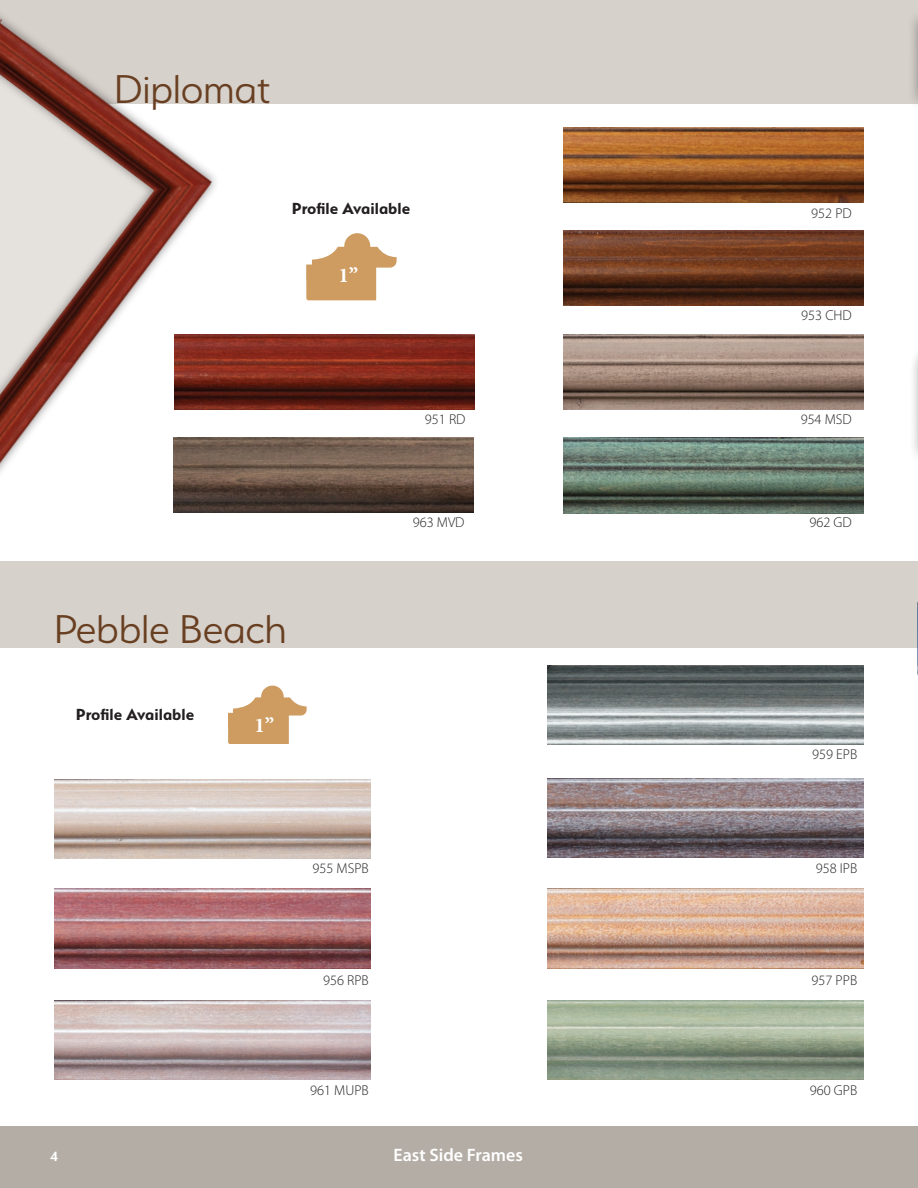
<style>
.page{position:relative;width:918px;height:1188px;background:#fff}
.page>*{position:absolute;margin:0;border:0;box-sizing:border-box;transform-origin:0 0}
.Section_Header{font:300 45px "Serenity";color:#693f22}
.t1{font:700 21px "Minion Pro";color:#fff}
.Section_Header-2{font:700 18px "Serenity";color:#231f20}
.t2{font:600 18px "Myriad Pro";color:#fff}
.t3{font:600 15px "Serenity";color:#fff}
.Frame_Listing{font:300 14.4px "Myriad Pro";color:#231f20}
</style>
<div class="page">
<div style="left:0;top:1127px;width:918px;height:61px;background:#b4ada5"></div>
<div style="left:0;top:0;width:918px;height:104px;background:#d6d1cb"></div>
<div style="left:0;top:562px;width:918px;height:86px;background:#d6d1cb"></div>
<svg style="left:306px;top:233px;width:91px;height:67px"></svg>
<svg style="left:228px;top:686px;width:79px;height:58px"></svg>
<img style="left:54px;top:779px;width:317px;height:79px">
<img style="left:54px;top:889px;width:317px;height:79px">
<img style="left:547px;top:889px;width:317px;height:79px">
<img style="left:547px;top:1001px;width:317px;height:79px">
<img style="left:547px;top:779px;width:317px;height:79px">
<img style="left:547px;top:665px;width:317px;height:79px">
<img style="left:54px;top:1001px;width:317px;height:79px">
<img style="left:564px;top:127px;width:300px;height:75px">
<img style="left:564px;top:231px;width:300px;height:75px">
<img style="left:564px;top:334px;width:300px;height:75px">
<img style="left:564px;top:438px;width:300px;height:75px">
<img style="left:221px;top:438px;width:252px;height:75px">
<img style="left:221px;top:335px;width:253px;height:75px">
<div style="left:907px;top:9px;width:11px;height:456px;background:#231f20;opacity:.48"></div>
<img style="left:917px;top:602px;width:1px;height:73px">
<div style="left:0;top:0;width:221px;height:514px;background:#231f20;opacity:.54"></div>
<img style="left:0;top:18px;width:216px;height:450px">
<p class="Section_Header" style="left:114px;top:66px;width:158px">Diplomat</p>
<p class="Section_Header-2" style="left:292px;top:199px;width:120px">Profile Available</p>
<p class="t1" style="left:338px;top:261px;width:21px">1”</p>
<p class="Frame_Listing" style="left:811px;top:205px;width:42px">952 PD</p>
<p class="Frame_Listing" style="left:801px;top:306px;width:52px">953 CHD</p>
<p class="Section_Header" style="left:54px;top:606px;width:234px">Pebble Beach</p>
<p class="Section_Header-2" style="left:76px;top:704px;width:120px">Profile Available</p>
<p class="t1" style="left:254px;top:710px;width:21px">1”</p>
<p class="Frame_Listing" style="left:425px;top:410px;width:42px">951 RD</p>
<p class="Frame_Listing" style="left:801px;top:410px;width:53px">954 MSD</p>
<p class="Frame_Listing" style="left:413px;top:514px;width:53px">963 MVD</p>
<p class="Frame_Listing" style="left:810px;top:514px;width:44px">962 GD</p>
<p class="Frame_Listing" style="left:812px;top:746px;width:47px">959 EPB</p>
<p class="Frame_Listing" style="left:313px;top:860px;width:58px">955 MSPB</p>
<p class="Frame_Listing" style="left:816px;top:860px;width:43px">958 IPB</p>
<p class="Frame_Listing" style="left:323px;top:971px;width:47px">956 RPB</p>
<p class="Frame_Listing" style="left:812px;top:971px;width:47px">957 PPB</p>
<p class="Frame_Listing" style="left:310px;top:1082px;width:60px">961 MUPB</p>
<p class="Frame_Listing" style="left:810px;top:1082px;width:49px">960 GPB</p>
<p class="t3" style="left:50px;top:1148px;width:10px">4</p>
<p class="t2" style="left:393px;top:1144px;width:131px">East Side Frames</p>
</div>
